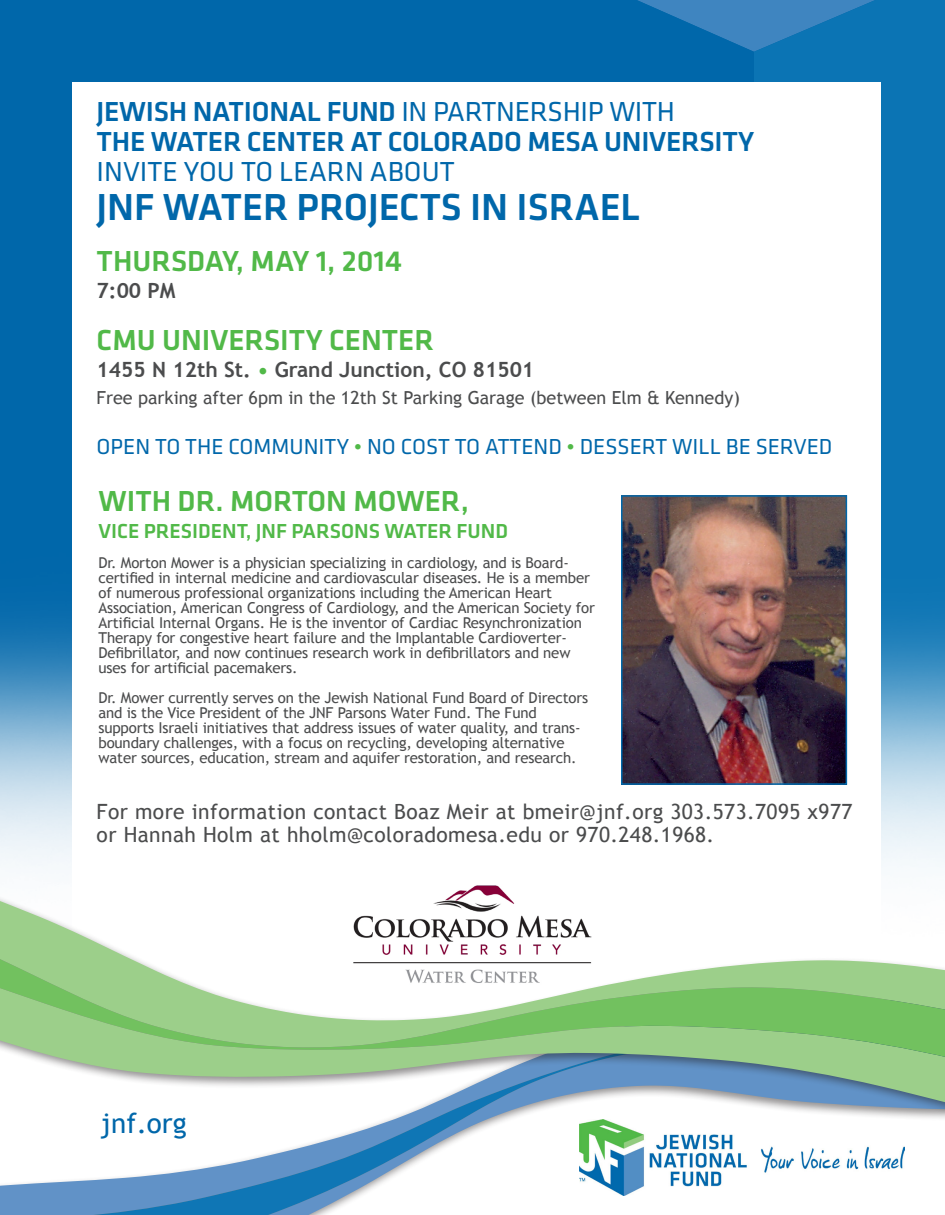
<style>
.page{position:relative;width:945px;height:1215px;background:#fff}
.page>*{position:absolute;margin:0;border:0;box-sizing:border-box;transform-origin:0 0}
.t1{font:500 39px "Klavika";color:#0067aa}
.t2{font:500 30px "Klavika";color:#51b948}
.t3{font:500 28.5px/30px "Klavika";letter-spacing:-.01em;color:#0067aa}
.t4{font:27.9px "Trebuchet MS";color:#0067aa}
.t5{font:22.5px "Klavika";color:#0067aa}
.t6{font:21px/22.5px "Trebuchet MS";letter-spacing:.02em;color:#4b4c4d}
.t7{font:700 21px "Trebuchet MS";color:#4b4c4d}
.t8{font:500 21px "Klavika";color:#51b948}
.t9{font:18px "Trebuchet MS";color:#4b4c4d}
.t10{font:15px/15px "Trebuchet MS";letter-spacing:-.01em;color:#4b4c4d}
.s1{font-weight:400}
.s2{color:#51b948}
</style>
<div class="page">
<svg style="left:754px;top:0;width:191px;height:366px;background:#1076b5"></svg>
<div style="left:0;top:0;width:754px;height:366px;background:#0067aa"></div>
<div style="left:72px;top:83px;width:809px;height:1132px;background:#fff"></div>
<img style="left:0;top:366px;width:945px;height:445px">
<svg style="left:0;top:1168px;width:627px;height:47px"></svg>
<img style="left:624px;top:498px;width:220px;height:284px">
<div style="left:621px;top:495px;width:226px;height:290px;border:2px solid #0067aa"></div>
<div style="left:0;top:811px;width:945px;height:357px;background:#231f20;opacity:.5"></div>
<svg style="left:0;top:815px;width:945px;height:27px"></svg>
<svg style="left:0;top:1129px;width:945px;height:27px"></svg>
<svg style="left:0;top:842px;width:945px;height:287px"></svg>
<img style="left:579px;top:1119px;width:325px;height:76px">
<img style="left:848px;top:1178px;width:56px;height:17px">
<p class="t3" style="left:97px;top:97px;width:659px">JEWISH NATIONAL FUND <span class="s1">IN PARTNERSHIP WITH<br></span>THE WATER CENTER AT COLORADO MESA UNIVERSITY<br><span class="s1">INVITE YOU TO LEARN ABOUT</span></p>
<p class="t1" style="left:97px;top:186px;width:545px">JNF WATER PROJECTS IN ISRAEL</p>
<p class="t2" style="left:97px;top:245px;width:307px">THURSDAY, MAY 1, 2014</p>
<p class="t7" style="left:97px;top:278px;width:80px">7:00 PM</p>
<p class="t2" style="left:97px;top:323px;width:339px">CMU UNIVERSITY CENTER</p>
<p class="t7" style="left:97px;top:356px;width:439px">1455 N 12th St. <span class="s2">•</span> Grand Junction, CO 81501</p>
<p class="t9" style="left:97px;top:387px;width:645px">Free parking after 6pm in the 12th St Parking Garage (between Elm &amp; Kennedy)</p>
<p class="t5" style="left:97px;top:434px;width:737px">OPEN TO THE COMMUNITY <span class="s2">•</span> NO COST TO ATTEND <span class="s2">•</span> DESSERT WILL BE SERVED</p>
<p class="t2" style="left:98px;top:485px;width:372px">WITH DR. MORTON MOWER,</p>
<p class="t8" style="left:98px;top:519px;width:411px">VICE PRESIDENT, JNF PARSONS WATER FUND</p>
<p class="t10" style="left:98px;top:556px;width:498px">Dr. Morton Mower is a physician specializing in cardiology, and is Board&shy;certified in internal medicine and cardiovascular diseases. He is a member of numerous professional organizations including the American Heart Association, American Congress of Cardiology, and the American Society for Artificial Internal Organs. He is the inventor of Cardiac Resynchronization Therapy for congestive heart failure and the Implantable Cardioverter-Defibrillator, and now continues research work in defibrillators and new uses for artificial pacemakers.</p>
<p class="t10" style="left:98px;top:691px;width:491px">Dr. Mower currently serves on the Jewish National Fund Board of Directors and is the Vice President of the JNF Parsons Water Fund. The Fund supports Israeli initiatives that address issues of water quality, and trans&shy;boundary challenges, with a focus on recycling, developing alternative water sources, education, stream and aquifer restoration, and research.</p>
<p class="t6" style="left:97px;top:801px;width:757px">For more information contact Boaz Meir at bmeir@jnf.org 303.573.7095 x977 or Hannah Holm at hholm@coloradomesa.edu or 970.248.1968.</p>
<p class="t4" style="left:101px;top:1107px;width:87px">jnf.org</p>
</div>
